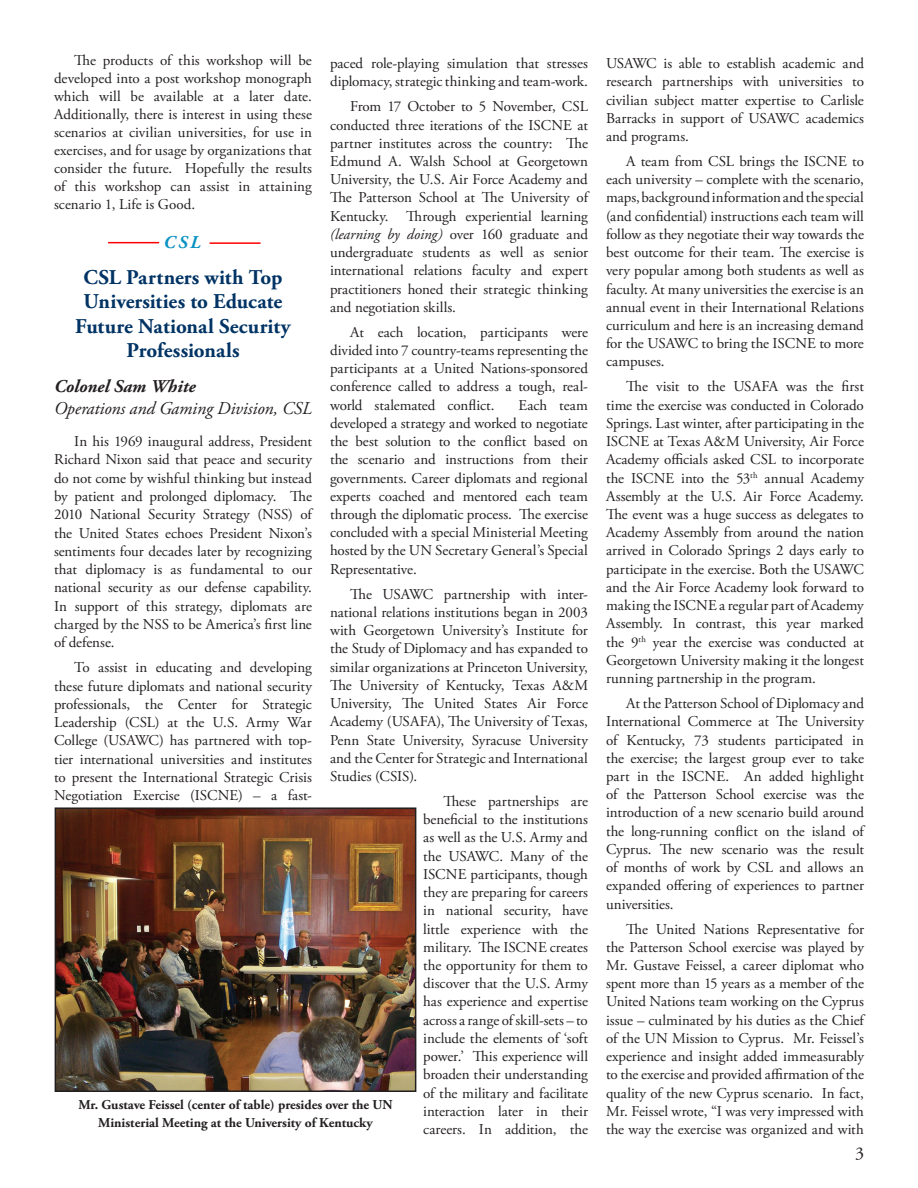
<style>
.page{position:relative;width:918px;height:1188px;background:#fff}
.page>*{position:absolute;margin:0;border:0;box-sizing:border-box;transform-origin:0 0}
.Article_headline{font:700 21px/24.3px "Adobe Garamond Pro";color:#003364;text-align:center}
.Author_byline{font:italic 18px "Adobe Garamond Pro";letter-spacing:-.005em;color:#231f20}
.Author{font:italic 700 18px "Adobe Garamond Pro";color:#231f20}
.t1{font:italic 700 18px "Adobe Garamond Pro";color:#008ebf}
.t2{font:18px "Adobe Garamond Pro";color:#231f20}
.Article_paragraph{font:15px/18.3px "Adobe Garamond Pro";color:#231f20;text-align:justify}
.t3{font:700 13.5px/18px "Adobe Garamond Pro";color:#231f20;text-align:center}
.s1{font-style:italic}
</style>
<div class="page">
<svg style="left:108px;top:241px;width:102px;height:3px"></svg>
<hr style="left:108px;top:242px;width:51px;height:1px;background:#f00">
<hr style="left:210px;top:242px;width:51px;height:2px;background:#f00">
<img style="left:58px;top:810px;width:355px;height:279px">
<div style="left:55px;top:807px;width:361px;height:285px;border:2px solid #231f20"></div>
<p class="Article_paragraph" style="left:54px;top:52px;width:260px;text-indent:20px">The products of this workshop will be developed into a post workshop monograph which will be available at a later date.<br>Additionally, there is interest in using these scenarios at civilian universities, for use in exercises, and for usage by organizations that consider the future. Hopefully the results of this workshop can assist in attaining scenario 1, Life is Good.</p>
<p class="t1" style="left:164px;top:232px;width:38px">CSL</p>
<p class="Article_paragraph" style="left:330px;top:55px;width:260px">paced role-playing simulation that stresses diplomacy, strategic thinking and team-work.</p>
<p class="Article_paragraph" style="left:330px;top:98px;width:260px;text-indent:20px">From 17 October to 5 November, CSL conducted three iterations of the ISCNE at partner institutes across the country: The Edmund A. Walsh School at Georgetown University, the U.S. Air Force Academy and The Patterson School at The University of Kentucky. Through experiential learning <span class="s1">(learning by doing)</span> over 160 graduate and undergraduate students as well as senior international relations faculty and expert practitioners honed their strategic thinking and negotiation skills.</p>
<p class="Article_paragraph" style="left:330px;top:323px;width:260px;text-indent:20px">At each location, participants were divided into 7 country-teams representing the participants at a United Nations-sponsored conference called to address a tough, real&shy;world stalemated conflict.</p>
<p class="Article_headline" style="left:75px;top:266px;width:217px">CSL Partners with Top<br>Universities to Educate<br>Future National Security<br>Professionals</p>
<p class="Author" style="left:54px;top:376px;width:143px">Colonel Sam White</p>
<p class="Author_byline" style="left:54px;top:398px;width:260px">Operations and Gaming Division, CSL</p>
<p class="Article_paragraph" style="left:54px;top:433px;width:260px;text-indent:20px">In his 1969 inaugural address, President Richard Nixon said that peace and security do not come by wishful thinking but instead by patient and prolonged diplomacy. The 2010 National Security Strategy (NSS) of the United States echoes President Nixon’s sentiments four decades later by recognizing that diplomacy is as fundamental to our national security as our defense capability.<br>In support of this strategy, diplomats are charged by the NSS to be America’s first line of defense.</p>
<p class="Article_paragraph" style="left:54px;top:659px;width:259px;text-indent:20px">To assist in educating and developing these future diplomats and national security professionals, the Center for Strategic Leadership (CSL) at the U.S. Army War College (USAWC) has partnered with top&shy;tier international universities and institutes to present the International Strategic Crisis Negotiation Exercise (ISCNE) – a fast-</p>
<p class="Article_paragraph" style="left:330px;top:396px;width:259px;text-indent:189px">Each team developed a strategy and worked to negotiate the best solution to the conflict based on the scenario and instructions from their governments. Career diplomats and regional experts coached and mentored each team through the diplomatic process. The exercise concluded with a special Ministerial Meeting hosted by the UN Secretary General’s Special Representative.</p>
<p class="Article_paragraph" style="left:330px;top:585px;width:260px;text-indent:20px">The USAWC partnership with inter&shy;national relations institutions began in 2003 with Georgetown University’s Institute for the Study of Diplomacy and has expanded to similar organizations at Princeton University, The University of Kentucky, Texas A&amp;M University, The United States Air Force Academy (USAFA), The University of Texas, Penn State University, Syracuse University and the Center for Strategic and International Studies (CSIS).</p>
<p class="Article_paragraph" style="left:423px;top:793px;width:166px;text-indent:20px">These partnerships are beneficial to the institutions as well as the U.S. Army and the USAWC. Many of the ISCNE participants, though they are preparing for careers in national security, have little experience with the military. The ISCNE creates the opportunity for them to discover that the U.S. Army has experience and expertise across a range of skill-sets – to include the elements of ‘soft power.’ This experience will broaden their understanding of the military and facilitate interaction later in their careers. In addition, the</p>
<p class="t3" style="left:78px;top:1096px;width:316px">Mr. Gustave Feissel (center of table) presides over the UN<br>Ministerial Meeting at the University of Kentucky</p>
<p class="Article_paragraph" style="left:606px;top:55px;width:259px">USAWC is able to establish academic and research partnerships with universities to civilian subject matter expertise to Carlisle Barracks in support of USAWC academics and programs.</p>
<p class="Article_paragraph" style="left:606px;top:153px;width:260px;text-indent:20px">A team from CSL brings the ISCNE to each university – complete with the scenario, maps, background information and the special (and confidential) instructions each team will follow as they negotiate their way towards the best outcome for their team. The exercise is very popular among both students as well as faculty. At many universities the exercise is an annual event in their International Relations curriculum and here is an increasing demand for the USAWC to bring the ISCNE to more campuses.</p>
<p class="Article_paragraph" style="left:606px;top:378px;width:260px;text-indent:20px">The visit to the USAFA was the first time the exercise was conducted in Colorado Springs. Last winter, after participating in the ISCNE at Texas A&amp;M University, Air Force Academy officials asked CSL to incorporate the ISCNE into the 53<sup>th</sup> annual Academy Assembly at the U.S. Air Force Academy.<br>The event was a huge success as delegates to Academy Assembly from around the nation arrived in Colorado Springs 2 days early to participate in the exercise. Both the USAWC and the Air Force Academy look forward to making the ISCNE a regular part of Academy Assembly. In contrast, this year marked the 9<sup>th</sup> year the exercise was conducted at Georgetown University making it the longest running partnership in the program.</p>
<p class="Article_paragraph" style="left:606px;top:695px;width:260px;text-indent:20px">At the Patterson School of Diplomacy and International Commerce at The University of Kentucky, 73 students participated in the exercise; the largest group ever to take part in the ISCNE. An added highlight of the Patterson School exercise was the introduction of a new scenario build around the long-running conflict on the island of Cyprus. The new scenario was the result of months of work by CSL and allows an expanded offering of experiences to partner universities.</p>
<p class="Article_paragraph" style="left:606px;top:920px;width:259px;text-indent:20px">The United Nations Representative for the Patterson School exercise was played by Mr. Gustave Feissel, a career diplomat who spent more than 15 years as a member of the United Nations team working on the Cyprus issue – culminated by his duties as the Chief of the UN Mission to Cyprus. Mr. Feissel’s experience and insight added immeasurably to the exercise and provided affirmation of the quality of the new Cyprus scenario. In fact, Mr. Feissel wrote, “I was very impressed with the way the exercise was organized and with</p>
<p class="t2" style="left:855px;top:1142px;width:10px">3</p>
</div>
